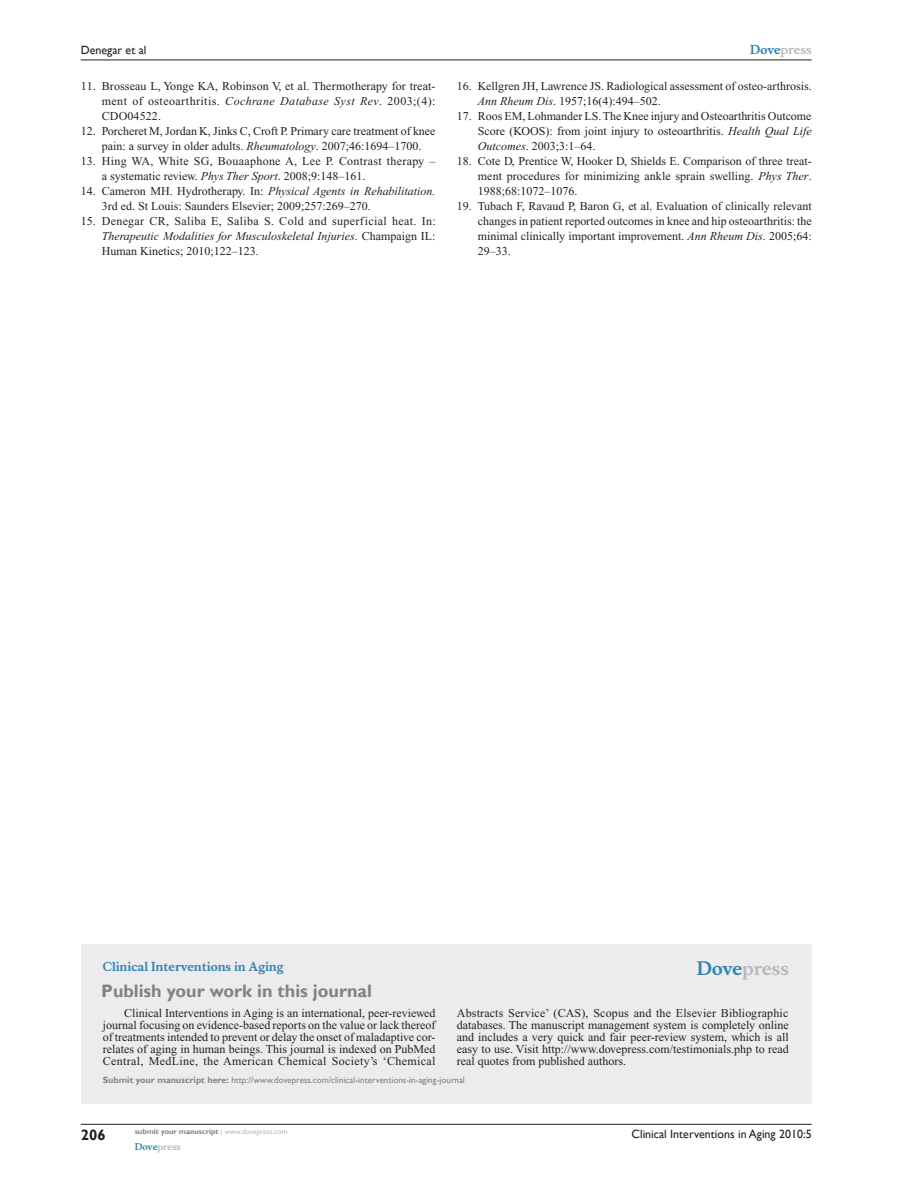
<style>
.page{position:relative;width:918px;height:1188px;background:#fff}
.page>*{position:absolute;margin:0;border:0;box-sizing:border-box;transform-origin:0 0}
.t1{font:700 18px "Gill Sans";color:#808285}
.t2{font:700 18px "Musee";color:#b8b9bc}
.t3{font:700 15px "Gill Sans";color:#231f20}
.t4{font:12px/15px "Times New Roman";color:#231f20;text-align:justify}
.t5{font:12px/15px "Times New Roman";letter-spacing:.025em;color:#231f20}
.t6{font:12px "Gill Sans";color:#231f20}
.t7{font:700 12px "Musee";color:#3485ae}
.t8{font:700 12px "Musee";color:#b8b9bc}
.t9{font:9px "Gill Sans";color:#808285}
.t10{font:700 9px "Musee";color:#b8b9bc}
.t11{font:700 7.5px "Gill Sans";color:#808285}
.s1{font-style:italic}
.s2{color:#3485ae}
.s3{font-weight:700}
.s4{font-weight:400;color:#b8b9bc}
</style>
<div class="page">
<div style="left:81px;top:944px;width:731px;height:159px;background:#ececee"></div>
<hr style="left:81px;top:1124px;width:731px;height:1px;background:#231f20">
<hr style="left:81px;top:60px;width:731px;height:1px;background:#231f20">
<p class="t6" style="left:81px;top:43px;width:67px">Denegar et al</p>
<p class="t4" style="left:102px;top:79px;width:335px;text-indent:-21px">11. Brosseau L, Yonge KA, Robinson V, et al. Thermotherapy for treat&shy;ment of osteoarthritis. <span class="s1">Cochrane Database Syst Rev</span>. 2003;(4):<br>CDO04522.</p>
<p class="t4" style="left:81px;top:124px;width:356px;text-align:center">12. Porcheret M, Jordan K, Jinks C, Croft P. Primary care treatment of knee pain: a survey in older adults. <span class="s1">Rheumatology</span>. 2007;46:1694–1700.</p>
<p class="t5" style="left:102px;top:154px;width:335px;text-indent:-21px">13. Hing WA, White SG, Bouaaphone A, Lee P. Contrast therapy – a systematic review. <span class="s1">Phys Ther Sport</span>. 2008;9:148–161.</p>
<p class="t4" style="left:102px;top:184px;width:335px;text-indent:-21px">14. Cameron MH. Hydrotherapy. In: <span class="s1">Physical Agents in Rehabilitation.<br></span>3rd ed. St Louis: Saunders Elsevier; 2009;257:269–270.</p>
<p class="t4" style="left:102px;top:214px;width:336px;text-indent:-21px">15. Denegar CR, Saliba E, Saliba S. Cold and superficial heat. In:<br><span class="s1">Therapeutic Modalities for Musculoskeletal Injuries</span>. Champaign IL:<br>Human Kinetics; 2010;122–123.</p>
<p class="t8" style="left:750px;top:43px;width:63px"><span class="s2">Dove</span>press</p>
<p class="t4" style="left:478px;top:79px;width:335px;text-indent:-21px">16. Kellgren JH, Lawrence JS. Radiological assessment of osteo-arthrosis.<br><span class="s1">Ann Rheum Dis</span>. 1957;16(4):494–502.</p>
<p class="t4" style="left:478px;top:109px;width:335px;text-indent:-21px">17. Roos EM, Lohmander LS. The Knee injury and Osteoarthritis Outcome Score (KOOS): from joint injury to osteoarthritis. <span class="s1">Health Qual Life Outcomes</span>. 2003;3:1–64.</p>
<p class="t4" style="left:478px;top:154px;width:335px;text-indent:-21px">18. Cote D, Prentice W, Hooker D, Shields E. Comparison of three treat&shy;ment procedures for minimizing ankle sprain swelling. <span class="s1">Phys Ther</span>.<br>1988;68:1072–1076.</p>
<p class="t4" style="left:478px;top:199px;width:336px;text-indent:-21px">19. Tubach F, Ravaud P, Baron G, et al. Evaluation of clinically relevant changes in patient reported outcomes in knee and hip osteoarthritis: the minimal clinically important improvement. <span class="s1">Ann Rheum Dis</span>. 2005;64:<br>29–33.</p>
<p class="t7" style="left:103px;top:959px;width:182px">Clinical Interventions in Aging</p>
<h1 class="t1" style="left:101px;top:980px;width:272px">Publish your work in this journal</h1>
<h1 class="t2" style="left:697px;top:958px;width:94px"><span class="s2">Dove</span>press</h1>
<p class="t4" style="left:103px;top:1007px;width:334px;line-height:12px;text-indent:21px">Clinical Interventions in Aging is an international, peer-reviewed journal focusing on evidence-based reports on the value or lack thereof of treatments intended to prevent or delay the onset of maladaptive cor&shy;relates of aging in human beings. This journal is indexed on PubMed Central, MedLine, the American Chemical Society’s ‘Chemical</p>
<p class="t4" style="left:457px;top:1007px;width:333px;line-height:12px">Abstracts Service’ (CAS), Scopus and the Elsevier Bibliographic databases. The manuscript management system is completely online and includes a very quick and fair peer-review system, which is all easy to use. Visit http://www.dovepress.com/testimonials.php to read real quotes from published authors.</p>
<p class="t9" style="left:103px;top:1075px;width:364px"><span class="s3">Submit your manuscript here:</span> http://www.dovepress.com/clinical-interventions-in-aging-journal</p>
<p class="t3" style="left:81px;top:1126px;width:26px">206</p>
<p class="t11" style="left:135px;top:1127px;width:154px">submit your manuscript <span class="s4">| www.dovepress.com</span></p>
<p class="t10" style="left:135px;top:1141px;width:48px"><span class="s2">Dove</span>press</p>
<p class="t6" style="left:632px;top:1127px;width:182px">Clinical Interventions in Aging 2010:5</p>
</div>
